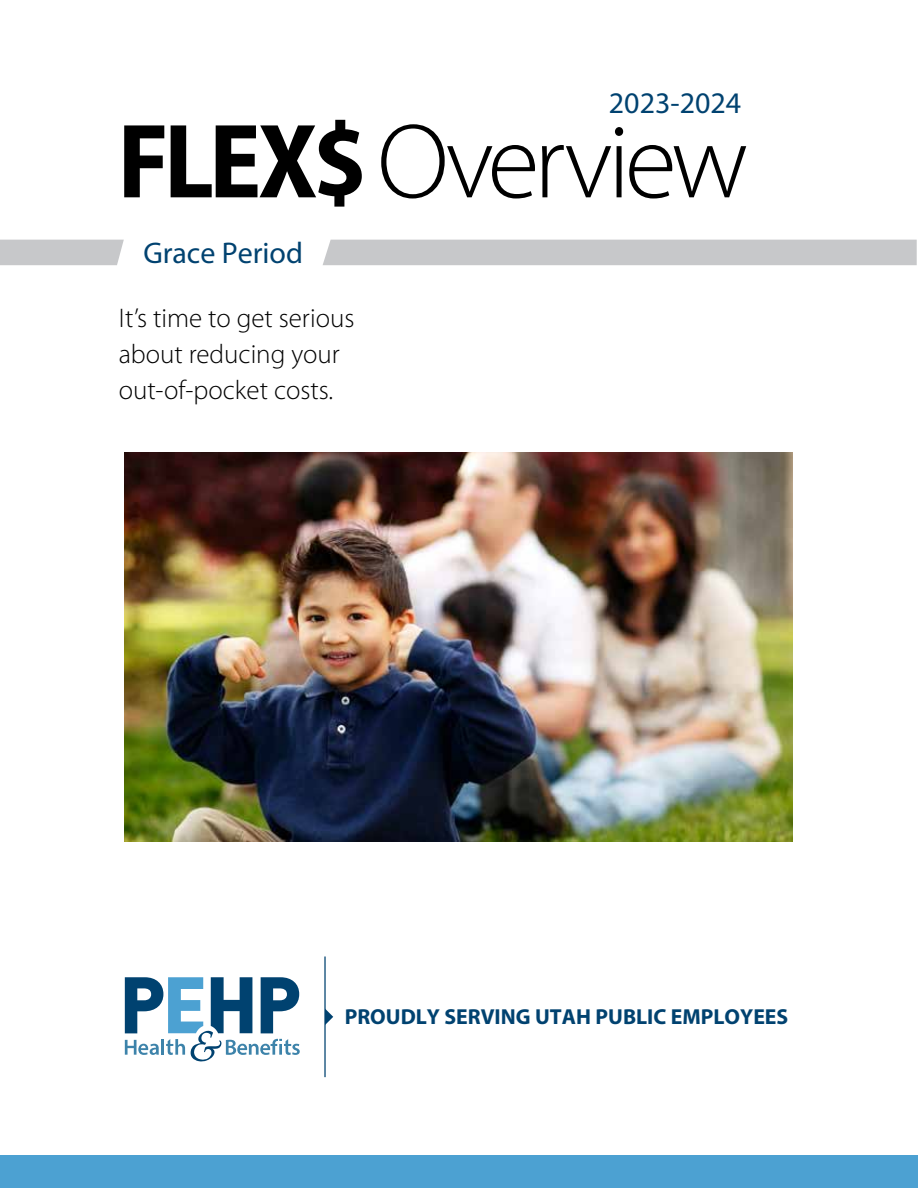
<style>
.page{position:relative;width:918px;height:1188px;background:#fff}
.page>*{position:absolute;margin:0;border:0;box-sizing:border-box;transform-origin:0 0}
.t1{font:300 106.65px "Myriad Pro";letter-spacing:-.05em;color:#000}
.t2{font:30px "Myriad Pro";color:#004270}
.t3{font:300 27px/36px "Myriad Pro";color:#000}
.t4{font:700 21.75px "Myriad Pro";color:#004270}
.s1{font-weight:700;font-stretch:semi-condensed}
</style>
<div class="page">
<img style="left:125px;top:453px;width:668px;height:389px">
<div style="left:0;top:1156px;width:918px;height:32px;background:#4ca1d2"></div>
<svg style="left:125px;top:977px;width:175px;height:85px"></svg>
<hr style="left:324px;top:957px;width:2px;height:120px;background:#004270">
<svg style="left:325px;top:1009px;width:8px;height:16px"></svg>
<div style="left:0;top:240px;width:124px;height:25px;background:#c7c8ca"></div>
<div style="left:323px;top:240px;width:594px;height:25px;background:#c7c8ca"></div>
<p class="t2" style="left:609px;top:85px;width:134px">2023-2024</p>
<h1 class="t1" style="left:117px;top:98px;width:632px"><span class="s1">FLEX$</span>Overview</h1>
<p class="t2" style="left:143px;top:235px;width:161px">Grace Period</p>
<p class="t3" style="left:119px;top:299px;width:237px">It’s time to get serious about reducing your out-of-pocket costs.</p>
<p class="t4" style="left:345px;top:1003px;width:445px">PROUDLY SERVING UTAH PUBLIC EMPLOYEES</p>
</div>
